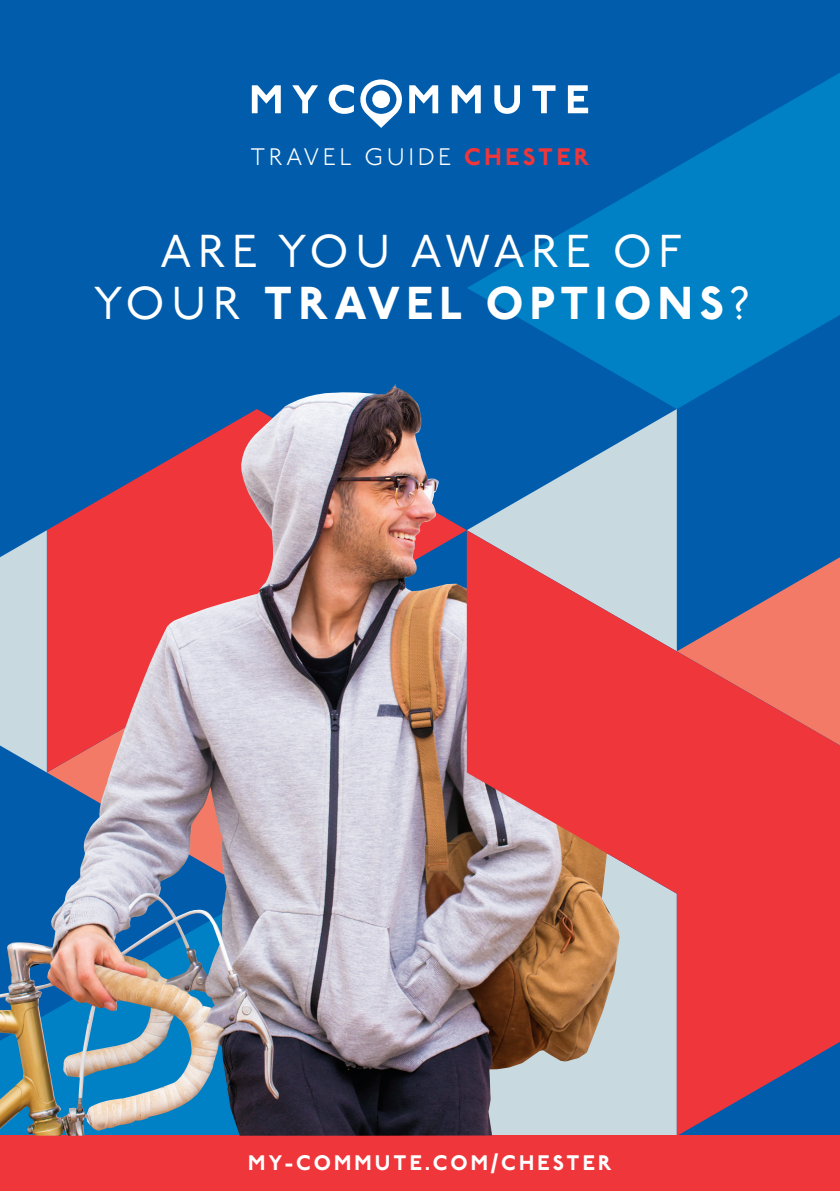
<style>
.page{position:relative;width:840px;height:1191px;background:#fff}
.page>*{position:absolute;margin:0;border:0;box-sizing:border-box;transform-origin:0 0}
.t1{font:46px/52px "P22 Underground";letter-spacing:.14em;color:#fff;text-align:center}
.t2{font:300 23.8px "P22 Underground";letter-spacing:.15em;color:#fff}
.t3{font:800 21px "P22 Underground";letter-spacing:.15em;color:#fff}
.s1{font-weight:800;color:#ee363b}
.s2{font-weight:800}
</style>
<div class="page">
<div style="left:0;top:0;width:839px;height:1155px;background:#015dac"></div>
<svg style="left:619px;top:409px;width:57px;height:121px;background:#acc7d8"></svg>
<svg style="left:467px;top:73px;width:372px;height:336px;fill:#0080c5"></svg>
<svg style="left:252px;top:85px;width:28px;height:28px"></svg>
<svg style="left:292px;top:85px;width:26px;height:28px"></svg>
<svg style="left:328px;top:79px;width:110px;height:49px"></svg>
<svg style="left:451px;top:85px;width:29px;height:28px"></svg>
<svg style="left:494px;top:85px;width:25px;height:29px"></svg>
<svg style="left:532px;top:85px;width:23px;height:28px"></svg>
<svg style="left:567px;top:85px;width:21px;height:28px"></svg>
<div style="left:0;top:1135px;width:839px;height:56px;background:#ee363b"></div>
<img style="left:0;top:384px;width:619px;height:751px">
<svg style="left:466px;top:530px;width:373px;height:606px;background:#c6666c"></svg>
<svg style="left:0;top:530px;width:47px;height:242px;background:#b1cad9"></svg>
<p class="t2" style="left:250px;top:144px;width:340px">TRAVEL GUIDE <span class="s1">CHESTER</span></p>
<p class="t1" style="left:94px;top:227px;width:657px">ARE YOU AWARE OF<br>YOUR <span class="s2">TRAVEL OPTIONS</span>?</p>
<p class="t3" style="left:248px;top:1150px;width:364px">MY-COMMUTE.COM/CHESTER</p>
</div>
